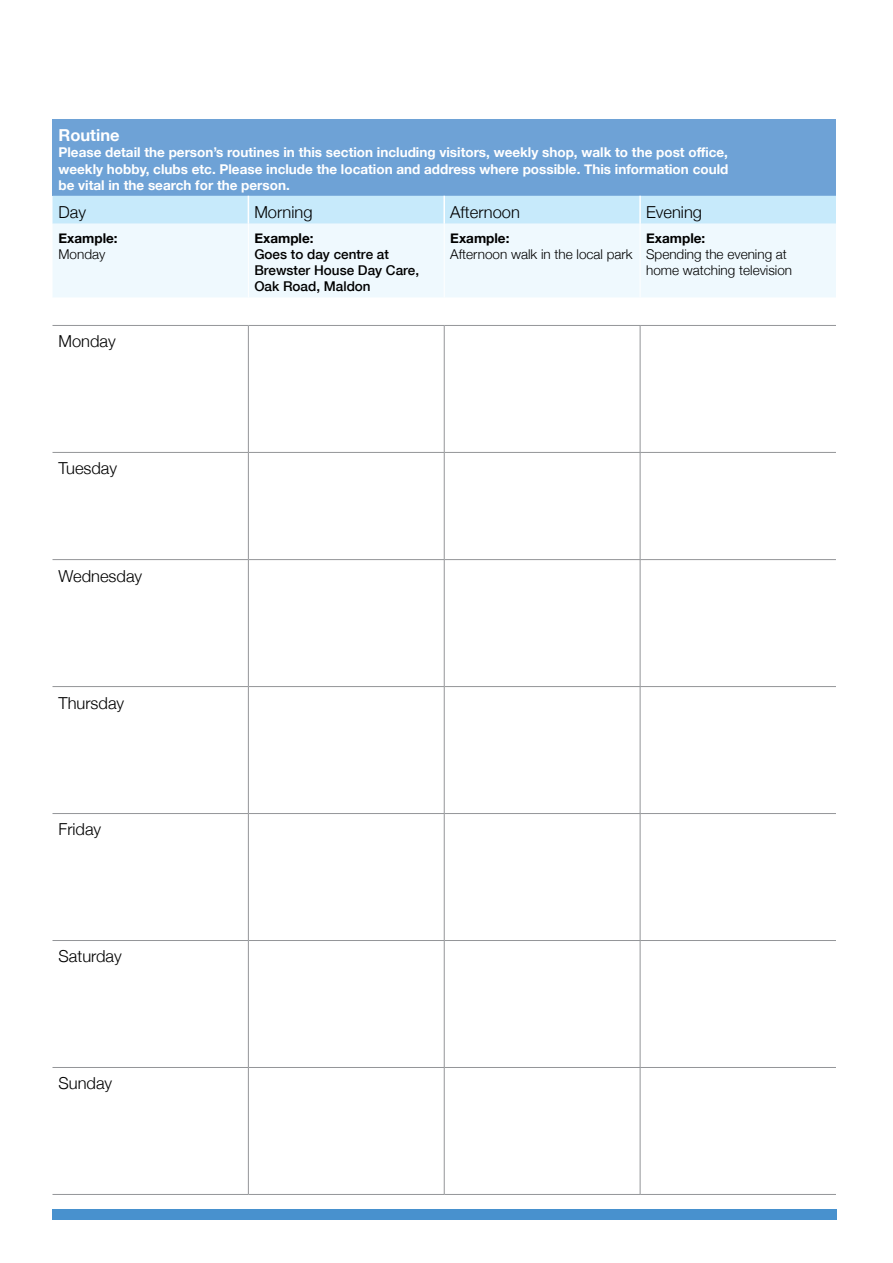
<style>
.page{position:relative;width:893px;height:1263px;background:#fff}
.page>*{position:absolute;margin:0;border:0;box-sizing:border-box;transform-origin:0 0}
.t1{font:300 16.5px "Helvetica Neue";color:#000}
.t2{font:700 16.5px "Helvetica Neue";color:#fff}
.t3{font:700 13.5px/16.2px "Helvetica Neue";color:#fff;text-align:justify}
.t4{font:300 13.5px/16.2px "Helvetica Neue";color:#000}
.t5{font:500 13.5px/16.2px "Helvetica Neue";color:#000}
.t6{font:700 13.5px "Helvetica Neue";color:#000}
</style>
<div class="page">
<div style="left:52px;top:1209px;width:785px;height:10px;background:#4891ce"></div>
<div style="left:52px;top:119px;width:784px;height:77px;background:#6ea2d6"></div>
<div style="left:53px;top:224px;width:783px;height:73px;background:#eff9fe"></div>
<hr style="left:52px;top:1194px;width:196px;height:1px;background:#939598">
<hr style="left:248px;top:1194px;width:196px;height:1px;background:#939598">
<hr style="left:444px;top:1194px;width:196px;height:1px;background:#939598">
<hr style="left:640px;top:1194px;width:196px;height:1px;background:#939598">
<div style="left:52px;top:196px;width:784px;height:28px;background:#c7eafb"></div>
<hr style="left:443px;top:196px;width:2px;height:28px;background:#fff">
<hr style="left:639px;top:196px;width:2px;height:28px;background:#fff">
<hr style="left:52px;top:452px;width:196px;height:1px;background:#939598">
<hr style="left:248px;top:452px;width:196px;height:1px;background:#939598">
<hr style="left:248px;top:453px;width:1px;height:106px;background:#939598">
<hr style="left:444px;top:452px;width:196px;height:1px;background:#939598">
<hr style="left:444px;top:453px;width:1px;height:106px;background:#939598">
<hr style="left:640px;top:452px;width:196px;height:1px;background:#939598">
<hr style="left:640px;top:453px;width:1px;height:106px;background:#939598">
<hr style="left:52px;top:559px;width:196px;height:1px;background:#939598">
<hr style="left:248px;top:559px;width:196px;height:1px;background:#939598">
<hr style="left:248px;top:560px;width:1px;height:126px;background:#939598">
<hr style="left:444px;top:559px;width:196px;height:1px;background:#939598">
<hr style="left:444px;top:560px;width:1px;height:126px;background:#939598">
<hr style="left:640px;top:559px;width:196px;height:1px;background:#939598">
<hr style="left:640px;top:560px;width:1px;height:126px;background:#939598">
<hr style="left:52px;top:686px;width:196px;height:1px;background:#939598">
<hr style="left:248px;top:686px;width:196px;height:1px;background:#939598">
<hr style="left:248px;top:687px;width:1px;height:126px;background:#939598">
<hr style="left:444px;top:686px;width:196px;height:1px;background:#939598">
<hr style="left:444px;top:687px;width:1px;height:126px;background:#939598">
<hr style="left:640px;top:686px;width:196px;height:1px;background:#939598">
<hr style="left:640px;top:687px;width:1px;height:126px;background:#939598">
<hr style="left:52px;top:813px;width:196px;height:1px;background:#939598">
<hr style="left:248px;top:813px;width:196px;height:1px;background:#939598">
<hr style="left:248px;top:814px;width:1px;height:126px;background:#939598">
<hr style="left:444px;top:813px;width:196px;height:1px;background:#939598">
<hr style="left:444px;top:814px;width:1px;height:126px;background:#939598">
<hr style="left:640px;top:813px;width:196px;height:1px;background:#939598">
<hr style="left:640px;top:814px;width:1px;height:126px;background:#939598">
<hr style="left:52px;top:940px;width:196px;height:1px;background:#939598">
<hr style="left:248px;top:940px;width:196px;height:1px;background:#939598">
<hr style="left:248px;top:941px;width:1px;height:126px;background:#939598">
<hr style="left:444px;top:940px;width:196px;height:1px;background:#939598">
<hr style="left:444px;top:941px;width:1px;height:126px;background:#939598">
<hr style="left:640px;top:940px;width:196px;height:1px;background:#939598">
<hr style="left:640px;top:941px;width:1px;height:126px;background:#939598">
<hr style="left:52px;top:1067px;width:196px;height:1px;background:#939598">
<hr style="left:248px;top:1067px;width:196px;height:1px;background:#939598">
<hr style="left:248px;top:1068px;width:1px;height:126px;background:#939598">
<hr style="left:444px;top:1067px;width:196px;height:1px;background:#939598">
<hr style="left:444px;top:1068px;width:1px;height:126px;background:#939598">
<hr style="left:640px;top:1067px;width:196px;height:1px;background:#939598">
<hr style="left:640px;top:1068px;width:1px;height:126px;background:#939598">
<hr style="left:52px;top:325px;width:196px;height:1px;background:#939598">
<hr style="left:248px;top:325px;width:196px;height:1px;background:#939598">
<hr style="left:248px;top:326px;width:1px;height:126px;background:#939598">
<hr style="left:444px;top:325px;width:196px;height:1px;background:#939598">
<hr style="left:444px;top:326px;width:1px;height:126px;background:#939598">
<hr style="left:640px;top:325px;width:196px;height:1px;background:#939598">
<hr style="left:640px;top:326px;width:1px;height:126px;background:#939598">
<hr style="left:248px;top:224px;width:1px;height:73px;background:#fff">
<hr style="left:444px;top:224px;width:1px;height:73px;background:#fff">
<hr style="left:640px;top:224px;width:1px;height:73px;background:#fff">
<p class="t2" style="left:58px;top:122px;width:63px">Routine</p>
<p class="t3" style="left:58px;top:145px;width:671px">Please detail the person’s routines in this section including visitors, weekly shop, walk to the post office, weekly hobby, clubs etc. Please include the location and address where possible. This information could be vital in the search for the person.</p>
<p class="t1" style="left:58px;top:199px;width:29px">Day</p>
<p class="t1" style="left:254px;top:199px;width:60px">Morning</p>
<p class="t1" style="left:450px;top:199px;width:71px">Afternoon</p>
<p class="t1" style="left:646px;top:199px;width:57px">Evening</p>
<p class="t6" style="left:58px;top:227px;width:61px">Example:</p>
<p class="t4" style="left:58px;top:245px;width:48px">Monday</p>
<p class="t6" style="left:254px;top:227px;width:61px">Example:</p>
<p class="t5" style="left:254px;top:246px;width:166px">Goes to day centre at<br>Brewster House Day Care,<br>Oak Road, Maldon</p>
<p class="t6" style="left:450px;top:227px;width:61px">Example:</p>
<p class="t4" style="left:450px;top:245px;width:184px">Afternoon walk in the local park</p>
<p class="t6" style="left:646px;top:227px;width:61px">Example:</p>
<p class="t4" style="left:646px;top:245px;width:148px">Spending the evening at home watching television</p>
<p class="t1" style="left:58px;top:328px;width:59px">Monday</p>
<p class="t1" style="left:58px;top:455px;width:60px">Tuesday</p>
<p class="t1" style="left:58px;top:562px;width:85px">Wednesday</p>
<p class="t1" style="left:58px;top:689px;width:67px">Thursday</p>
<p class="t1" style="left:58px;top:816px;width:44px">Friday</p>
<p class="t1" style="left:58px;top:943px;width:65px">Saturday</p>
<p class="t1" style="left:58px;top:1070px;width:55px">Sunday</p>
</div>
